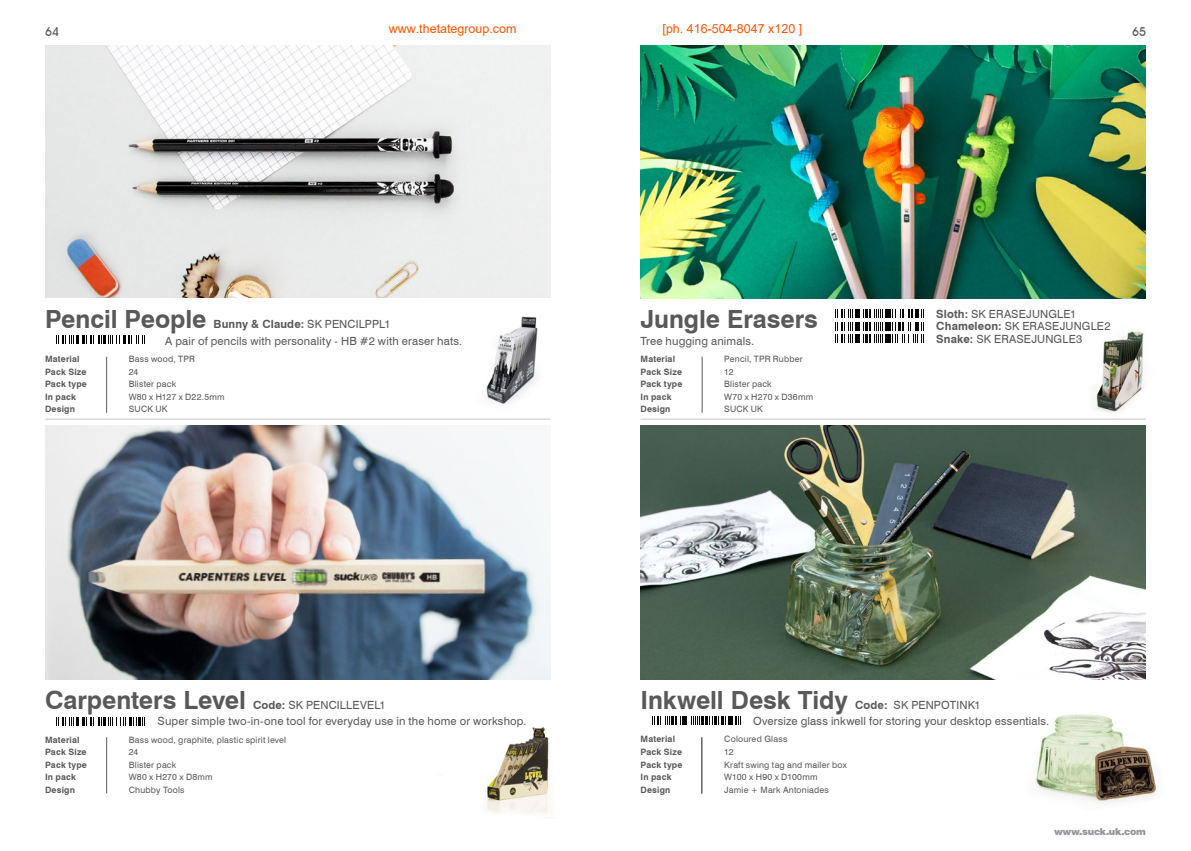
<style>
.page{position:relative;width:1191px;height:851px;background:#fff}
.page>*{position:absolute;margin:0;border:0;box-sizing:border-box;transform-origin:0 0}
.t1{font:700 25px "Swiss 721 BT";letter-spacing:-.005em;color:#58595b}
.t2{font:12.5px "Arial";color:#ff5400}
.t3{font:500 12.25px "Avant Garde IT Cby BT";color:#58595b}
.t4{font:11.25px/16.2px "Swiss 721 BT";letter-spacing:.015em;color:#58595b}
.t5{font:900 9.5px "Swiss 721 BT";letter-spacing:-.025em;color:#939598}
.t6{font:8.75px "Swiss 721 BT";letter-spacing:.02em;color:#58595b}
.t7{font:700 8.75px "Swiss 721 BT";letter-spacing:.02em;color:#58595b}
.s1{font-weight:700}
</style>
<div class="page">
<img style="left:640px;top:45px;width:506px;height:253px">
<img style="left:1031px;top:331px;width:115px;height:95px">
<img style="left:486px;top:316px;width:52px;height:88px">
<img style="left:45px;top:45px;width:505px;height:253px">
<img style="left:45px;top:425px;width:505px;height:254px">
<img style="left:486px;top:726px;width:64px;height:88px">
<img style="left:956px;top:679px;width:201px;height:127px">
<img style="left:640px;top:426px;width:506px;height:253px">
<svg style="left:835px;top:309px;width:89px;height:34px"></svg>
<hr style="left:702px;top:356px;width:1px;height:57px;background:#58595b">
<hr style="left:106px;top:737px;width:1px;height:56px;background:#58595b">
<svg style="left:56px;top:717px;width:89px;height:8px"></svg>
<hr style="left:106px;top:356px;width:1px;height:57px;background:#58595b">
<svg style="left:652px;top:716px;width:89px;height:8px"></svg>
<hr style="left:701px;top:737px;width:1px;height:56px;background:#58595b">
<hr style="left:701px;top:736px;width:1px;height:56px;background:#58595b">
<svg style="left:56px;top:335px;width:89px;height:9px"></svg>
<hr style="left:640px;top:418px;width:506px;height:1px;background:#d1d3d4">
<hr style="left:45px;top:418px;width:505px;height:1px;background:#d1d3d4">
<p class="t3" style="left:45px;top:24px;width:15px">64</p>
<p class="t2" style="left:389px;top:20px;width:129px">www.thetategroup.com</p>
<p class="t2" style="left:662px;top:20px;width:141px">[ph. 416-504-8047 x120 ]</p>
<p class="t3" style="left:1132px;top:24px;width:15px">65</p>
<h1 class="t1" style="left:45px;top:304px;width:163px">Pencil People</h1>
<p class="t4" style="left:165px;top:316px;width:298px;text-indent:48px"><span class="s1">Bunny &amp; Claude:</span> SK PENCILPPL1<br>A pair of pencils with personality - HB #2 with eraser hats.</p>
<p class="t7" style="left:45px;top:353px;width:36px">Material</p>
<p class="t6" style="left:129px;top:353px;width:68px">Bass wood, TPR</p>
<p class="t7" style="left:45px;top:366px;width:43px">Pack Size</p>
<p class="t6" style="left:129px;top:366px;width:11px">24</p>
<p class="t7" style="left:45px;top:378px;width:43px">Pack type</p>
<p class="t6" style="left:129px;top:378px;width:49px">Blister pack</p>
<p class="t7" style="left:45px;top:391px;width:33px">In pack</p>
<p class="t6" style="left:129px;top:391px;width:97px">W80 x H127 x D22.5mm</p>
<p class="t7" style="left:45px;top:403px;width:31px">Design</p>
<p class="t6" style="left:129px;top:403px;width:40px">SUCK UK</p>
<h1 class="t1" style="left:45px;top:684px;width:202px">Carpenters Level</h1>
<p class="t4" style="left:158px;top:696px;width:370px;text-indent:95px"><span class="s1">Code:</span> SK PENCILLEVEL1<br>Super simple two-in-one tool for everyday use in the home or workshop.</p>
<p class="t7" style="left:45px;top:734px;width:36px">Material</p>
<p class="t6" style="left:129px;top:734px;width:159px">Bass wood, graphite, plastic spirit level</p>
<p class="t7" style="left:45px;top:746px;width:43px">Pack Size</p>
<p class="t6" style="left:129px;top:746px;width:11px">24</p>
<p class="t7" style="left:45px;top:759px;width:43px">Pack type</p>
<p class="t6" style="left:129px;top:759px;width:49px">Blister pack</p>
<p class="t7" style="left:45px;top:771px;width:33px">In pack</p>
<p class="t6" style="left:129px;top:771px;width:85px">W80 x H270 x D8mm</p>
<p class="t7" style="left:45px;top:784px;width:31px">Design</p>
<p class="t6" style="left:129px;top:784px;width:57px">Chubby Tools</p>
<h1 class="t1" style="left:640px;top:304px;width:179px">Jungle Erasers</h1>
<p class="t4" style="left:640px;top:332px;width:115px">Tree hugging animals.</p>
<p class="t7" style="left:640px;top:353px;width:36px">Material</p>
<p class="t6" style="left:724px;top:353px;width:80px">Pencil, TPR Rubber</p>
<p class="t7" style="left:640px;top:366px;width:43px">Pack Size</p>
<p class="t6" style="left:724px;top:366px;width:11px">12</p>
<p class="t7" style="left:640px;top:378px;width:43px">Pack type</p>
<p class="t6" style="left:724px;top:378px;width:49px">Blister pack</p>
<p class="t7" style="left:640px;top:391px;width:33px">In pack</p>
<p class="t6" style="left:724px;top:391px;width:90px">W70 x H270 x D36mm</p>
<p class="t7" style="left:640px;top:403px;width:31px">Design</p>
<p class="t6" style="left:724px;top:403px;width:40px">SUCK UK</p>
<p class="t4" style="left:936px;top:307px;width:176px;line-height:12.5px"><span class="s1">Sloth:</span> SK ERASEJUNGLE1<br><span class="s1">Chameleon:</span> SK ERASEJUNGLE2<br><span class="s1">Snake:</span> SK ERASEJUNGLE3</p>
<h1 class="t1" style="left:640px;top:684px;width:209px">Inkwell Desk Tidy</h1>
<p class="t4" style="left:753px;top:696px;width:298px;text-indent:102px"><span class="s1">Code:</span> SK PENPOTINK1<br>Oversize glass inkwell for storing your desktop essentials.</p>
<p class="t7" style="left:640px;top:734px;width:36px">Material</p>
<p class="t6" style="left:724px;top:734px;width:65px">Coloured Glass</p>
<p class="t7" style="left:640px;top:746px;width:43px">Pack Size</p>
<p class="t6" style="left:724px;top:746px;width:11px">12</p>
<p class="t7" style="left:640px;top:759px;width:43px">Pack type</p>
<p class="t6" style="left:724px;top:759px;width:124px">Kraft swing tag and mailer box</p>
<p class="t7" style="left:640px;top:771px;width:33px">In pack</p>
<p class="t6" style="left:724px;top:771px;width:95px">W100 x H90 x D100mm</p>
<p class="t7" style="left:640px;top:784px;width:31px">Design</p>
<p class="t6" style="left:724px;top:784px;width:106px">Jamie + Mark Antoniades</p>
<p class="t5" style="left:1054px;top:825px;width:93px">www.suck.uk.com</p>
</div>
